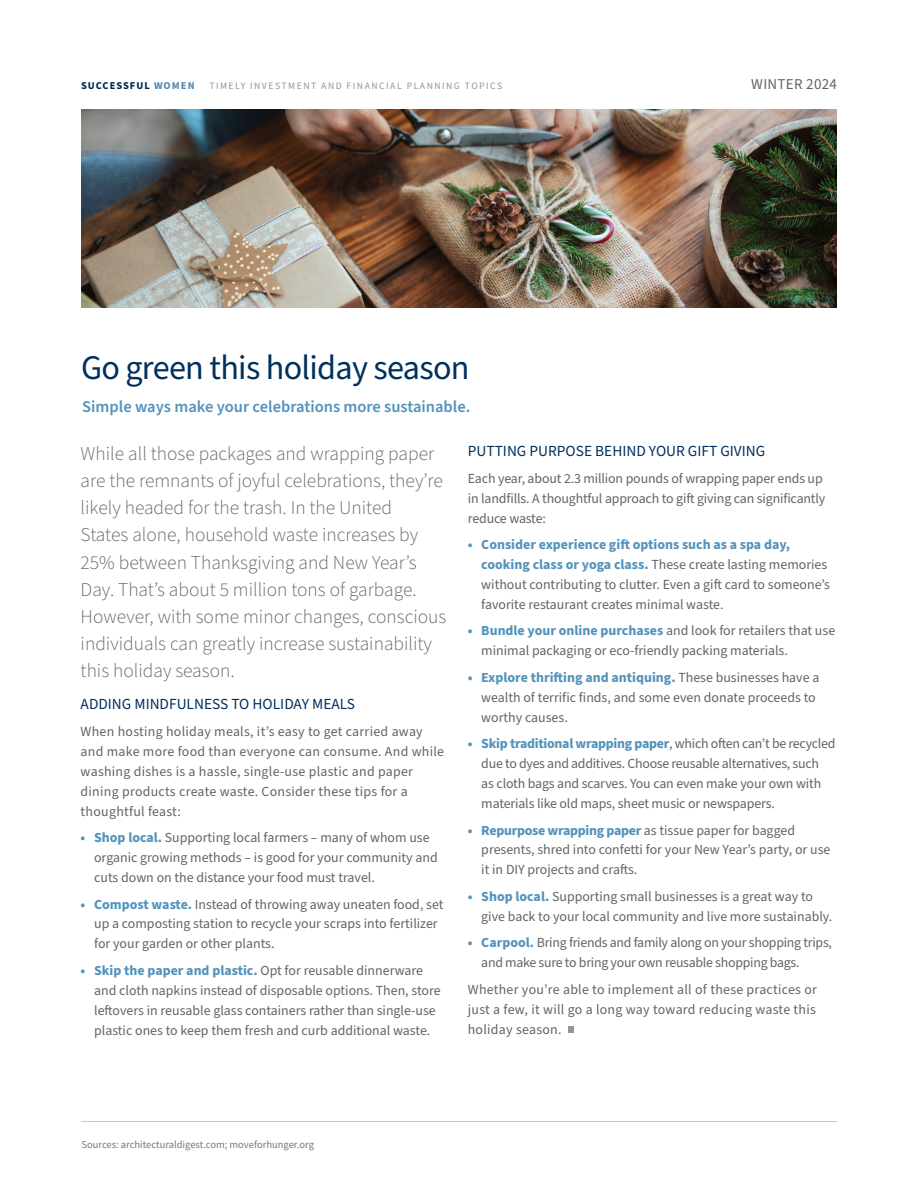
<style>
.page{position:relative;width:918px;height:1188px;background:#fff}
.page>*{position:absolute;margin:0;border:0;box-sizing:border-box;transform-origin:0 0}
.t1{font:34.5px "Source Sans Pro";letter-spacing:-.02em;color:#00305e}
.t2{font:300 19.5px/27px "Source Sans Pro";color:#636466}
.t3{font:600 16.5px "Source Sans Pro";color:#5493bc}
.t4{font:15.3px "Source Sans Pro";color:#00305e}
.t5{font:15px "Source Sans Pro";letter-spacing:.02em;color:#636466}
.t6{font:13.8px/19.8px "Source Sans Pro";color:#636466}
.t7{font:13.8px/19.8px "Source Sans Pro";letter-spacing:.02em;color:#636466}
.t8{font:13.8px/19.8px "Source Sans Pro";letter-spacing:-.02em;color:#636466}
.t9{font:10.5px "Source Sans Pro";color:#77787b}
.t10{font:700 10.5px "Source Sans Pro";letter-spacing:.095em;color:#002949}
.t11{font:9.75px "Source Sans Pro";letter-spacing:.15em;color:#939598}
.s1{color:#5389b6}
.s2{font-weight:700;color:#5493bc}
</style>
<div class="page">
<img style="left:81px;top:109px;width:756px;height:199px">
<hr style="left:81px;top:1121px;width:756px;height:1px;background:#c7c8ca">
<div style="left:568px;top:1026px;width:6px;height:7px;background:#939598"></div>
<p class="t10" style="left:81px;top:78px;width:115px">SUCCESSFUL <span class="s1">WOMEN</span></p>
<p class="t11" style="left:209px;top:79px;width:294px">TIMELY INVESTMENT AND FINANCIAL PLANNING TOPICS</p>
<p class="t5" style="left:751px;top:74px;width:87px">WINTER 2024</p>
<h1 class="t1" style="left:81px;top:344px;width:390px">Go green this holiday season</h1>
<p class="t3" style="left:82px;top:396px;width:390px">Simple ways make your celebrations more sustainable.</p>
<p class="t2" style="left:81px;top:441px;width:367px">While all those packages and wrapping paper are the remnants of joyful celebrations, they’re likely headed for the trash. In the United<br>States alone, household waste increases by 25% between Thanksgiving and New Year’s Day. That’s about 5 million tons of garbage.<br>However, with some minor changes, conscious individuals can greatly increase sustainability this holiday season.</p>
<p class="t4" style="left:81px;top:694px;width:276px">ADDING MINDFULNESS TO HOLIDAY MEALS</p>
<p class="t7" style="left:81px;top:722px;width:365px">When hosting holiday meals, it’s easy to get carried away and make more food than everyone can consume. And while washing dishes is a hassle, single-use plastic and paper dining products create waste. Consider these tips for a thoughtful feast:</p>
<p class="t6" style="left:94px;top:828px;width:345px;text-indent:-14px"><span class="s2">• Shop local.</span> Supporting local farmers – many of whom use organic growing methods – is good for your community and cuts down on the distance your food must travel.</p>
<p class="t6" style="left:94px;top:895px;width:351px;text-indent:-14px"><span class="s2">• Compost waste.</span> Instead of throwing away uneaten food, set up a composting station to recycle your scraps into fertilizer for your garden or other plants.</p>
<p class="t6" style="left:94px;top:961px;width:348px;text-indent:-14px"><span class="s2">• Skip the paper and plastic.</span> Opt for reusable dinnerware and cloth napkins instead of disposable options. Then, store leftovers in reusable glass containers rather than single-use plastic ones to keep them fresh and curb additional waste.</p>
<p class="t4" style="left:468px;top:441px;width:299px">PUTTING PURPOSE BEHIND YOUR GIFT GIVING</p>
<p class="t6" style="left:468px;top:469px;width:359px">Each year, about 2.3 million pounds of wrapping paper ends up in landfills. A thoughtful approach to gift giving can significantly reduce waste:</p>
<p class="t6" style="left:481px;top:535px;width:350px;text-indent:-14px"><span class="s2">• Consider experience gift options such as a spa day, cooking class or yoga class.</span> These create lasting memories without contributing to clutter. Even a gift card to someone’s favorite restaurant creates minimal waste.</p>
<p class="t6" style="left:481px;top:621px;width:355px;text-indent:-14px"><span class="s2">• Bundle your online purchases</span> and look for retailers that use minimal packaging or eco-friendly packing materials.</p>
<p class="t6" style="left:481px;top:668px;width:340px;text-indent:-14px"><span class="s2">• Explore thrifting and antiquing.</span> These businesses have a wealth of terrific finds, and some even donate proceeds to worthy causes.</p>
<p class="t6" style="left:481px;top:734px;width:356px;text-indent:-14px"><span class="s2">• Skip traditional wrapping paper</span>, which often can’t be recycled due to dyes and additives. Choose reusable alternatives, such<br>as cloth bags and scarves. You can even make your own with materials like old maps, sheet music or newspapers.</p>
<p class="t6" style="left:481px;top:821px;width:351px;text-indent:-14px"><span class="s2">• Repurpose wrapping paper</span> as tissue paper for bagged presents, shred into confetti for your New Year’s party, or use it in DIY projects and crafts.</p>
<p class="t6" style="left:481px;top:887px;width:353px;text-indent:-14px"><span class="s2">• Shop local.</span> Supporting small businesses is a great way to give back to your local community and live more sustainably.</p>
<p class="t8" style="left:481px;top:933px;width:352px;text-indent:-14px"><span class="s2">• Carpool.</span> Bring friends and family along on your shopping trips, and make sure to bring your own reusable shopping bags.</p>
<p class="t6" style="left:468px;top:980px;width:351px;text-align:justify">Whether you’re able to implement all of these practices or just a few, it will go a long way toward reducing waste this holiday season.</p>
<p class="t9" style="left:81px;top:1137px;width:234px">Sources: architecturaldigest.com; moveforhunger.org</p>
</div>
